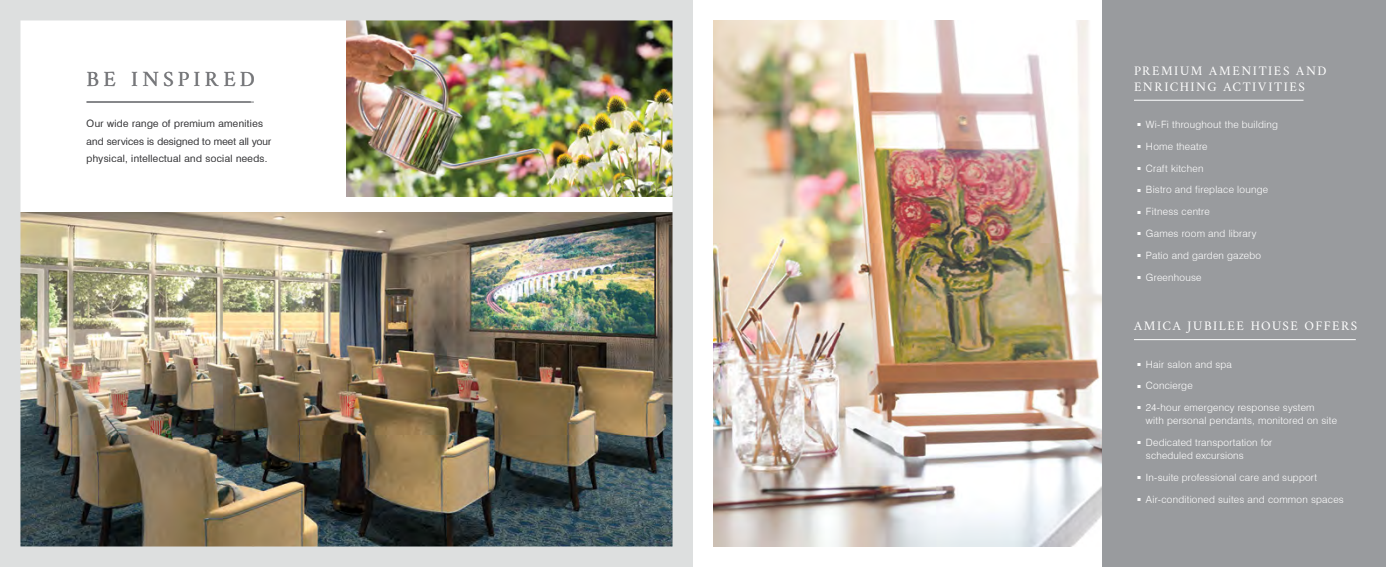
<style>
.page{position:relative;width:1386px;height:567px;background:#fff}
.page>*{position:absolute;margin:0;border:0;box-sizing:border-box;transform-origin:0 0}
.t1{font:21.88px "Amiri";letter-spacing:.185em;color:#77787b}
.t2{font:13.12px/15.8px "Amiri";letter-spacing:.12em;color:#fff}
.t3{font:300 10.06px/13.1px "Swiss 721 BT";letter-spacing:.02em;color:#fff}
.t4{font:300 10.06px/17.5px "Swiss 721 BT";letter-spacing:.035em;color:#4d4d4f}
</style>
<div class="page">
<img style="left:713px;top:20px;width:389px;height:527px">
<div style="left:1102px;top:0;width:284px;height:567px;background:#999b9e"></div>
<hr style="left:1134px;top:100px;width:170px;height:1px;background:#fff">
<hr style="left:1134px;top:339px;width:222px;height:1px;background:#fff">
<img style="left:0;top:0;width:693px;height:567px">
<h1 class="t1" style="left:87px;top:66px;width:170px">BE INSPIRED</h1>
<p class="t4" style="left:87px;top:115px;width:186px">Our wide range of premium amenities and services is designed to meet all your physical, intellectual and social needs.</p>
<h2 class="t2" style="left:1134px;top:62px;width:194px">PREMIUM AMENITIES AND<br>ENRICHING ACTIVITIES</h2>
<p class="t3" style="left:1137px;top:118px;width:142px">■ Wi-Fi throughout the building</p>
<p class="t3" style="left:1137px;top:140px;width:72px">■ Home theatre</p>
<p class="t3" style="left:1137px;top:161px;width:67px">■ Craft kitchen</p>
<p class="t3" style="left:1137px;top:183px;width:132px">■ Bistro and fireplace lounge</p>
<p class="t3" style="left:1137px;top:205px;width:74px">■ Fitness centre</p>
<p class="t3" style="left:1137px;top:227px;width:121px">■ Games room and library</p>
<p class="t3" style="left:1137px;top:249px;width:125px">■ Patio and garden gazebo</p>
<p class="t3" style="left:1137px;top:270px;width:66px">■ Greenhouse</p>
<h2 class="t2" style="left:1134px;top:318px;width:225px">AMICA JUBILEE HOUSE OFFERS</h2>
<p class="t3" style="left:1137px;top:357px;width:96px">■ Hair salon and spa</p>
<p class="t3" style="left:1137px;top:379px;width:57px">■ Concierge</p>
<p class="t3" style="left:1146px;top:401px;width:193px;text-indent:-9px">■ 24-hour emergency response system<br>with personal pendants, monitored on site</p>
<p class="t3" style="left:1146px;top:436px;width:128px;text-indent:-9px">■ Dedicated transportation for scheduled excursions</p>
<p class="t3" style="left:1137px;top:471px;width:181px">■ In-suite professional care and support</p>
<p class="t3" style="left:1137px;top:492px;width:208px">■ Air-conditioned suites and common spaces</p>
</div>
